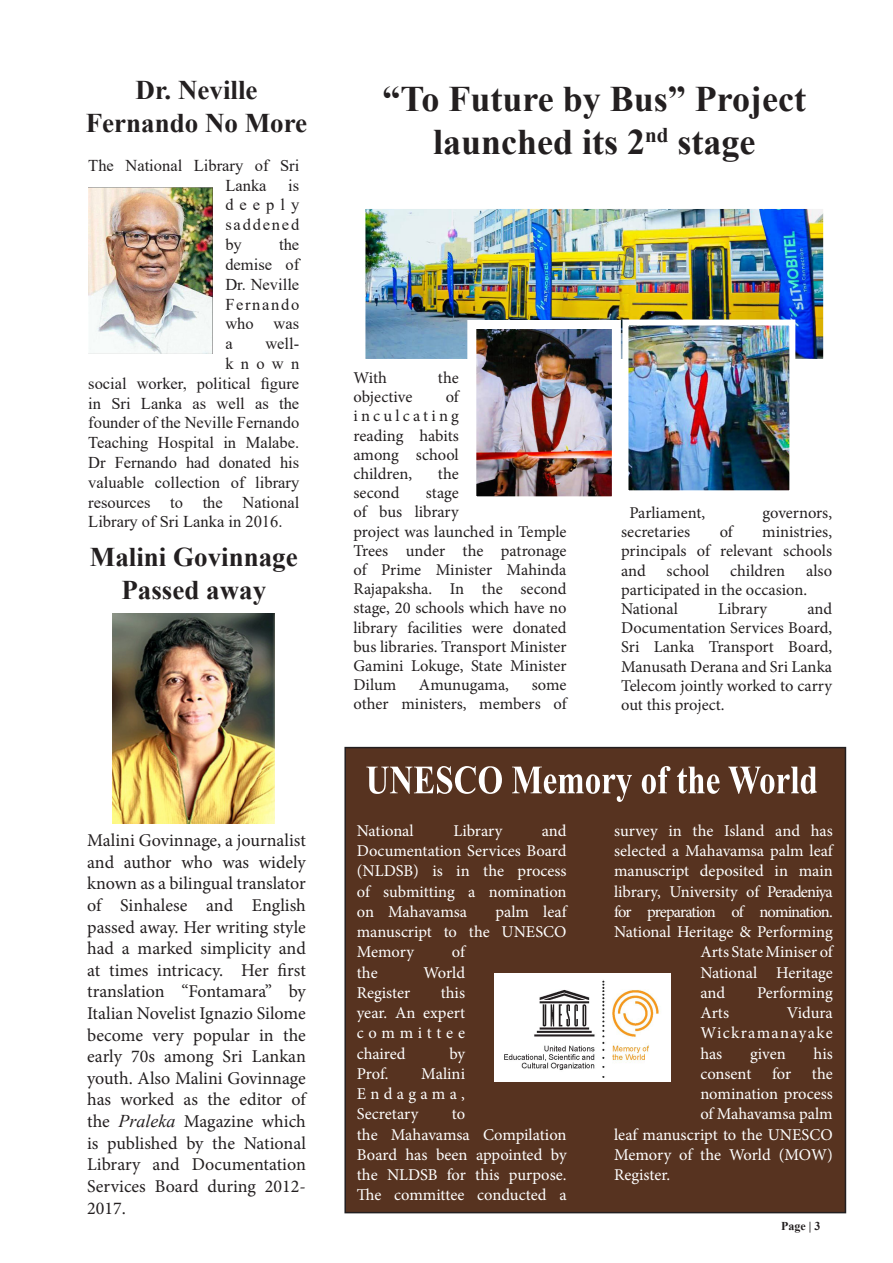
<style>
.page{position:relative;width:893px;height:1263px;background:#fff}
.page>*{position:absolute;margin:0;border:0;box-sizing:border-box;transform-origin:0 0}
.t1{font:700 36px/43.2px "Times New Roman";color:#231f20;text-align:center}
.t2{font:700 27px/32.4px "Times New Roman";color:#231f20;text-align:center}
.t3{font:18px/21.6px "Minion Pro";color:#231f20;text-align:justify}
.t4{font:16.5px/20.2px "Minion Pro";letter-spacing:-.005em;color:#fff;text-align:justify}
.t5{font:16.5px/19.2px "Minion Pro";letter-spacing:-.005em;color:#231f20;text-align:justify}
.t6{font:16.5px/19.8px "Times New Roman";color:#231f20;text-align:justify}
.t7{font:16.5px "Minion Pro";letter-spacing:-.055em;color:#fff}
.t8{font:700 12px "Times New Roman";color:#231f20}
.s1{font-family:"Times New Roman";font-style:italic}
</style>
<div class="page">
<div style="left:345px;top:748px;width:500px;height:464px;background:#573320"></div>
<div style="left:344px;top:747px;width:502px;height:466px;border:2px solid #231f20"></div>
<img style="left:366px;top:210px;width:456px;height:148px">
<img style="left:113px;top:614px;width:162px;height:210px">
<img style="left:629px;top:326px;width:159px;height:163px">
<div style="left:622px;top:319px;width:173px;height:177px;border:6px solid #fff"></div>
<svg style="left:366px;top:766px;width:451px;height:36px"></svg>
<img style="left:495px;top:973px;width:176px;height:108px">
<img style="left:477px;top:330px;width:134px;height:165px">
<div style="left:467px;top:320px;width:154px;height:185px;border:9px solid #fff"></div>
<img style="left:89px;top:188px;width:124px;height:165px">
<p class="t2" style="left:86px;top:73px;width:223px">Dr. Neville<br>Fernando No More</p>
<p class="t6" style="left:225px;top:155px;width:75px;text-indent:-137px">The National Library of Sri<br>Lanka</p>
<p class="t6" style="left:225px;top:175px;width:75px;text-indent:63px">is deeply saddened by</p>
<p class="t6" style="left:225px;top:234px;width:75px;text-indent:54px">the demise of Dr. Neville Fernando who was a</p>
<p class="t6" style="left:265px;top:333px;width:35px">well-</p>
<p class="t6" style="left:225px;top:353px;width:75px">known</p>
<p class="t6" style="left:88px;top:373px;width:212px">social worker, political figure</p>
<p class="t6" style="left:88px;top:393px;width:212px">in Sri Lanka as well as the</p>
<p class="t6" style="left:88px;top:412px;width:212px">founder of the Neville Fernando</p>
<p class="t6" style="left:88px;top:432px;width:212px">Teaching Hospital in Malabe.</p>
<p class="t6" style="left:88px;top:452px;width:212px">Dr Fernando had donated his</p>
<p class="t6" style="left:88px;top:472px;width:212px">valuable collection of library</p>
<p class="t6" style="left:88px;top:492px;width:213px">resources to the National</p>
<p class="t6" style="left:88px;top:511px;width:196px">Library of Sri Lanka in 2016.</p>
<p class="t2" style="left:90px;top:540px;width:209px">Malini Govinnage<br>Passed away</p>
<p class="t3" style="left:87px;top:830px;width:220px">Malini Govinnage, a journalist and author who was widely known as a bilingual translator of Sinhalese and English passed away. Her writing style had a marked simplicity and at times intricacy. Her first translation “Fontamara” by Italian Novelist Ignazio Silome become very popular in the early 70s among Sri Lankan youth. Also Malini Govinnage has worked as the editor of the <span class="s1">Praleka</span> Magazine which is published by the National Library and Documentation Services Board during 2012- 2017.</p>
<p class="t1" style="left:383px;top:76px;width:425px">“To Future by Bus” Project launched its 2<sup>nd</sup> stage</p>
<p class="t5" style="left:353px;top:368px;width:35px">With</p>
<p class="t5" style="left:438px;top:368px;width:22px">the</p>
<p class="t5" style="left:353px;top:387px;width:60px">objective</p>
<p class="t5" style="left:353px;top:387px;width:107px;text-indent:92px">of inculcating reading habits among school children,</p>
<p class="t5" style="left:438px;top:464px;width:22px">the</p>
<p class="t5" style="left:353px;top:483px;width:48px">second</p>
<p class="t5" style="left:353px;top:483px;width:215px;text-align:left;text-indent:72px">stage<br>of bus library<br>project was launched in Temple<br>Trees under the patronage of Prime Minister Mahinda<br>Rajapaksha. In the second stage, 20 schools which have no library facilities were donated bus libraries. Transport Minister<br>Gamini Lokuge, State Minister<br>Dilum</p>
<p class="t5" style="left:419px;top:675px;width:92px">Amunugama,</p>
<p class="t5" style="left:353px;top:675px;width:215px;text-align:right">some<br>other ministers, members of</p>
<p class="t4" style="left:357px;top:820px;width:58px">National</p>
<p class="t4" style="left:453px;top:820px;width:50px">Library</p>
<p class="t4" style="left:357px;top:820px;width:211px;text-indent:185px">and Documentation Services Board (NLDSB) is in the process of submitting a nomination on Mahavamsa</p>
<p class="t4" style="left:357px;top:901px;width:211px;text-indent:139px">palm leaf manuscript to the UNESCO Memory</p>
<p class="t4" style="left:452px;top:942px;width:15px">of</p>
<p class="t4" style="left:357px;top:962px;width:22px">the</p>
<p class="t4" style="left:423px;top:962px;width:43px">World</p>
<p class="t4" style="left:357px;top:982px;width:55px">Register</p>
<p class="t4" style="left:357px;top:982px;width:110px;text-indent:84px">this year. An expert committee chaired</p>
<p class="t4" style="left:449px;top:1043px;width:17px">by</p>
<p class="t4" style="left:357px;top:1063px;width:110px;text-indent:64px">Malini Endagama, Secretary</p>
<p class="t4" style="left:357px;top:1063px;width:33px">Prof.</p>
<p class="t4" style="left:357px;top:1104px;width:211px;text-align:center">to<br>the Mahavamsa Compilation<br>Board has been appointed by the NLDSB for this purpose.<br>The committee conducted a</p>
<p class="t5" style="left:629px;top:503px;width:77px">Parliament,</p>
<p class="t5" style="left:763px;top:503px;width:71px">governors,</p>
<p class="t5" style="left:621px;top:522px;width:71px">secretaries</p>
<p class="t5" style="left:720px;top:522px;width:15px">of</p>
<p class="t5" style="left:621px;top:522px;width:212px;text-indent:141px">ministries, principals of relevant schools and</p>
<p class="t5" style="left:621px;top:561px;width:212px;text-indent:185px">also participated in the occasion.</p>
<p class="t5" style="left:621px;top:599px;width:58px">National</p>
<p class="t5" style="left:718px;top:599px;width:50px">Library</p>
<p class="t5" style="left:667px;top:561px;width:44px">school</p>
<p class="t5" style="left:730px;top:561px;width:57px">children</p>
<p class="t5" style="left:621px;top:599px;width:213px;text-indent:186px">and Documentation Services Board, Sri Lanka Transport Board, Manusath Derana and Sri Lanka Telecom jointly worked to carry out this project.</p>
<p class="t4" style="left:614px;top:820px;width:220px">survey in the Island and has</p>
<p class="t4" style="left:614px;top:841px;width:220px">selected a Mahavamsa palm leaf</p>
<p class="t4" style="left:614px;top:861px;width:220px">manuscript deposited in main</p>
<p class="t4" style="left:614px;top:881px;width:220px">library, University of Peradeniya</p>
<p class="t7" style="left:614px;top:900px;width:220px">for preparation of nomination.</p>
<p class="t4" style="left:614px;top:922px;width:220px">National Heritage &amp; Performing</p>
<p class="t4" style="left:700px;top:942px;width:134px">Arts State Miniser of</p>
<p class="t4" style="left:700px;top:962px;width:134px">National Heritage</p>
<p class="t4" style="left:700px;top:982px;width:26px">and</p>
<p class="t4" style="left:757px;top:982px;width:77px">Performing</p>
<p class="t4" style="left:700px;top:1003px;width:30px">Arts</p>
<p class="t4" style="left:700px;top:1003px;width:134px;text-indent:87px">Vidura Wickramanayake has</p>
<p class="t4" style="left:750px;top:1043px;width:37px">given</p>
<p class="t4" style="left:813px;top:1043px;width:21px">his</p>
<p class="t4" style="left:700px;top:1063px;width:53px">consent</p>
<p class="t4" style="left:772px;top:1063px;width:21px">for</p>
<p class="t4" style="left:812px;top:1063px;width:22px">the</p>
<p class="t4" style="left:700px;top:1084px;width:134px">nomination process</p>
<p class="t4" style="left:700px;top:1104px;width:134px">of Mahavamsa palm</p>
<p class="t4" style="left:614px;top:1124px;width:220px">leaf manuscript to the UNESCO</p>
<p class="t4" style="left:614px;top:1144px;width:220px">Memory of the World (MOW)</p>
<p class="t4" style="left:614px;top:1165px;width:58px">Register.</p>
<p class="t8" style="left:781px;top:1217px;width:41px">Page | 3</p>
</div>
